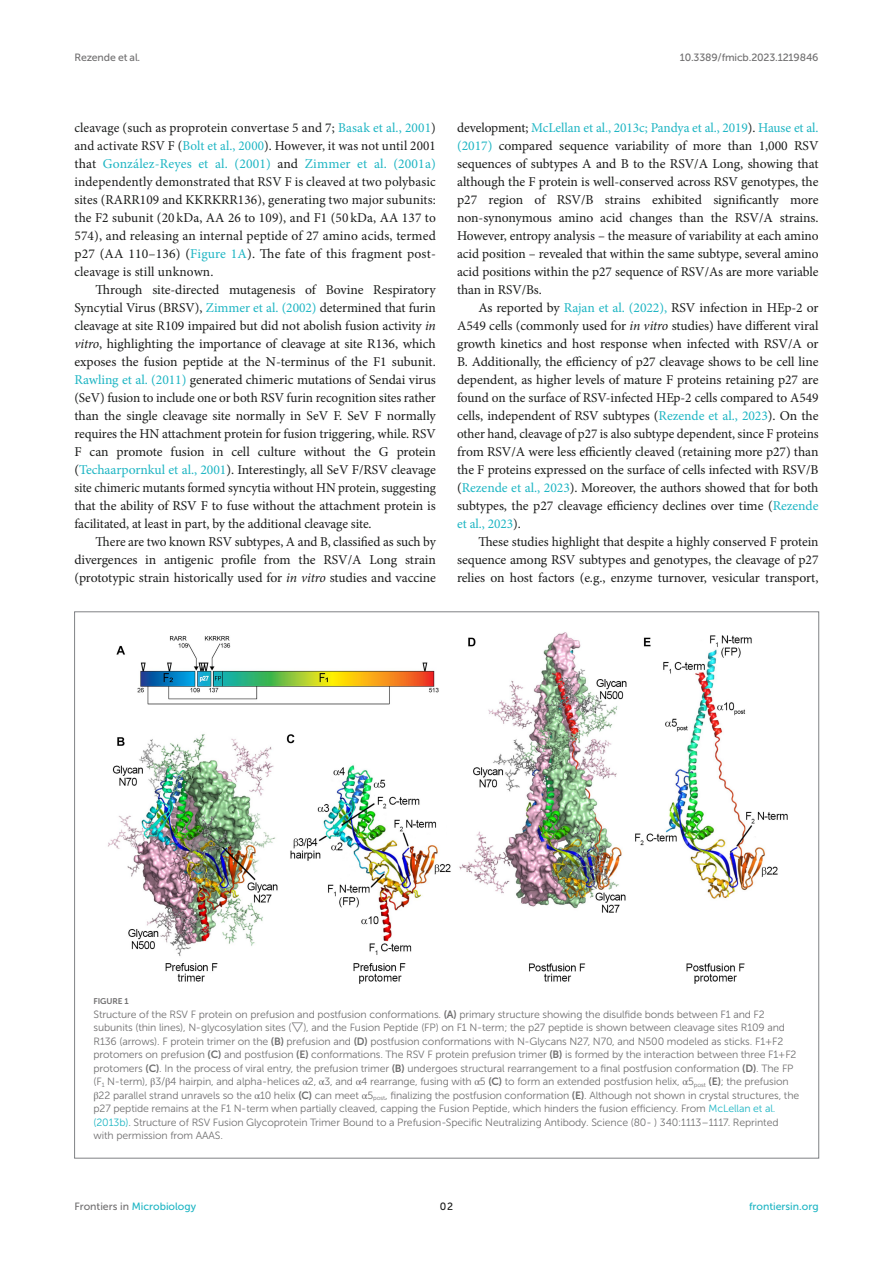
<style>
.page{position:relative;width:893px;height:1263px;background:#fff}
.page>*{position:absolute;margin:0;border:0;box-sizing:border-box;transform-origin:0 0}
.TEXT{font:13.5px/18px "Minion Pro";letter-spacing:-.005em;color:#1b1c1b;text-align:justify}
.FIG_LEG{font:10.5px/13.5px "Museo Sans 300";letter-spacing:-.01em;color:#706f70}
.t1{font:10.5px "Museo Sans 500";letter-spacing:-.015em;color:#706f70}
.t2{font:10.5px "Museo Sans 500";color:#1db5c3}
.t3{font:10.5px "Museo Sans 500";color:#1b1c1b}
.FIG_HD{font:8.25px "Museo Sans 700";letter-spacing:-.01em;color:#706f70}
.s1{color:#1db5c3}
.s2{font-style:italic}
.s3{font-family:"Museo Sans 700"}
.s4{font-family:"STIX General"}
.s5{font-family:"STIX"}
.s6{color:#706f70}
</style>
<div class="page">
<img style="left:108px;top:632px;width:680px;height:352px">
<p class="t1" style="left:74px;top:51px;width:67px">Rezende et al.</p>
<p class="t1" style="left:680px;top:51px;width:140px">10.3389/fmicb.2023.1219846</p>
<p class="TEXT" style="left:74px;top:119px;width:363px">cleavage (such as proprotein convertase 5 and 7; <span class="s1">Basak et al., 2001</span>) and activate RSV F (<span class="s1">Bolt et al., 2000</span>). However, it was not until 2001 that <span class="s1">González-Reyes et al. (2001)</span> and <span class="s1">Zimmer et al. (2001a) </span>independently demonstrated that RSV F is cleaved at two polybasic sites (RARR109 and KKRKRR136), generating two major subunits: the F2 subunit (20 kDa, AA 26 to 109), and F1 (50 kDa, AA 137 to 574), and releasing an internal peptide of 27 amino acids, termed p27 (AA 110–136) (<span class="s1">Figure 1A</span>). The fate of this fragment post&shy;cleavage is still unknown.</p>
<p class="TEXT" style="left:74px;top:281px;width:363px;text-indent:21px">Through site-directed mutagenesis of Bovine Respiratory Syncytial Virus (BRSV), <span class="s1">Zimmer et al. (2002)</span> determined that furin cleavage at site R109 impaired but did not abolish fusion activity <span class="s2">in vitro</span>, highlighting the importance of cleavage at site R136, which exposes the fusion peptide at the N-terminus of the F1 subunit.<br><span class="s1">Rawling et al. (2011)</span> generated chimeric mutations of Sendai virus (SeV) fusion to include one or both RSV furin recognition sites rather than the single cleavage site normally in SeV F. SeV F normally requires the HN attachment protein for fusion triggering, while. RSV F can promote fusion in cell culture without the G protein (<span class="s1">Techaarpornkul et al., 2001</span>). Interestingly, all SeV F/RSV cleavage site chimeric mutants formed syncytia without HN protein, suggesting that the ability of RSV F to fuse without the attachment protein is facilitated, at least in part, by the additional cleavage site.</p>
<p class="TEXT" style="left:74px;top:533px;width:363px;text-indent:21px">There are two known RSV subtypes, A and B, classified as such by divergences in antigenic profile from the RSV/A Long strain (prototypic strain historically used for <span class="s2">in vitro</span> studies and vaccine</p>
<p class="TEXT" style="left:457px;top:119px;width:363px">development; <span class="s1">McLellan et al., 2013c; Pandya et al., 2019</span>). <span class="s1">Hause et al. (2017)</span> compared sequence variability of more than 1,000 RSV sequences of subtypes A and B to the RSV/A Long, showing that although the F protein is well-conserved across RSV genotypes, the p27 region of RSV/B strains exhibited significantly more non-synonymous amino acid changes than the RSV/A strains.<br>However, entropy analysis – the measure of variability at each amino acid position – revealed that within the same subtype, several amino acid positions within the p27 sequence of RSV/As are more variable than in RSV/Bs.</p>
<p class="TEXT" style="left:457px;top:299px;width:363px;text-indent:21px">As reported by <span class="s1">Rajan et al. (2022),</span> RSV infection in HEp-2 or A549 cells (commonly used for <span class="s2">in vitro</span> studies) have different viral growth kinetics and host response when infected with RSV/A or B. Additionally, the efficiency of p27 cleavage shows to be cell line dependent, as higher levels of mature F proteins retaining p27 are found on the surface of RSV-infected HEp-2 cells compared to A549 cells, independent of RSV subtypes (<span class="s1">Rezende et al., 2023</span>). On the other hand, cleavage of p27 is also subtype dependent, since F proteins from RSV/A were less efficiently cleaved (retaining more p27) than the F proteins expressed on the surface of cells infected with RSV/B (<span class="s1">Rezende et al., 2023</span>). Moreover, the authors showed that for both subtypes, the p27 cleavage efficiency declines over time (<span class="s1">Rezende et al., 2023</span>).</p>
<p class="TEXT" style="left:457px;top:533px;width:363px;text-indent:21px">These studies highlight that despite a highly conserved F protein sequence among RSV subtypes and genotypes, the cleavage of p27 relies on host factors (e.g., enzyme turnover, vesicular transport,</p>
<p class="FIG_HD" style="left:94px;top:997px;width:37px">FIGURE 1</p>
<p class="FIG_LEG" style="left:94px;top:1007px;width:707px">Structure of the RSV F protein on prefusion and postfusion conformations. <span class="s3">(A)</span> primary structure showing the disulfide bonds between F1 and F2 subunits (thin lines), N-glycosylation sites (<span class="s4">▽</span>), and the Fusion Peptide (FP) on F1 N-term; the p27 peptide is shown between cleavage sites R109 and R136 (arrows). F protein trimer on the <span class="s3">(B)</span> prefusion and <span class="s3">(D)</span> postfusion conformations with N-Glycans N27, N70, and N500 modeled as sticks. F1 + F2 protomers on prefusion <span class="s3">(C)</span> and postfusion <span class="s3">(E)</span> conformations. The RSV F protein prefusion trimer <span class="s3">(B)</span> is formed by the interaction between three F1 + F2 protomers <span class="s3">(C)</span>. In the process of viral entry, the prefusion trimer <span class="s3">(B)</span> undergoes structural rearrangement to a final postfusion conformation <span class="s3">(D)</span>. The FP (F<sub>1</sub> N-term), <span class="s5">β</span>3/<span class="s5">β</span>4 hairpin, and alpha-helices <span class="s5">α</span>2, <span class="s5">α</span>3, and <span class="s5">α</span>4 rearrange, fusing with <span class="s5">α</span>5 <span class="s3">(C)</span> to form an extended postfusion helix, <span class="s5">α</span>5<sub>post</sub> <span class="s3">(E)</span>; the prefusion <span class="s5">β</span>22 parallel strand unravels so the <span class="s5">α</span>10 helix <span class="s3">(C)</span> can meet <span class="s5">α</span>5<sub>post</sub>, finalizing the postfusion conformation <span class="s3">(E)</span>. Although not shown in crystal structures, the p27 peptide remains at the F1 N-term when partially cleaved, capping the Fusion Peptide, which hinders the fusion efficiency. From <span class="s1">McLellan et al. (2013b)</span>. Structure of RSV Fusion Glycoprotein Trimer Bound to a Prefusion-Specific Neutralizing Antibody. Science (80- ) 340:1113–1117. Reprinted with permission from AAAS.</p>
<p class="t2" style="left:74px;top:1200px;width:123px"><span class="s6">Frontiers in</span> Microbiology</p>
<p class="t3" style="left:440px;top:1200px;width:15px">02</p>
<p class="t2" style="left:749px;top:1200px;width:71px">frontiersin.org</p>
</div>
